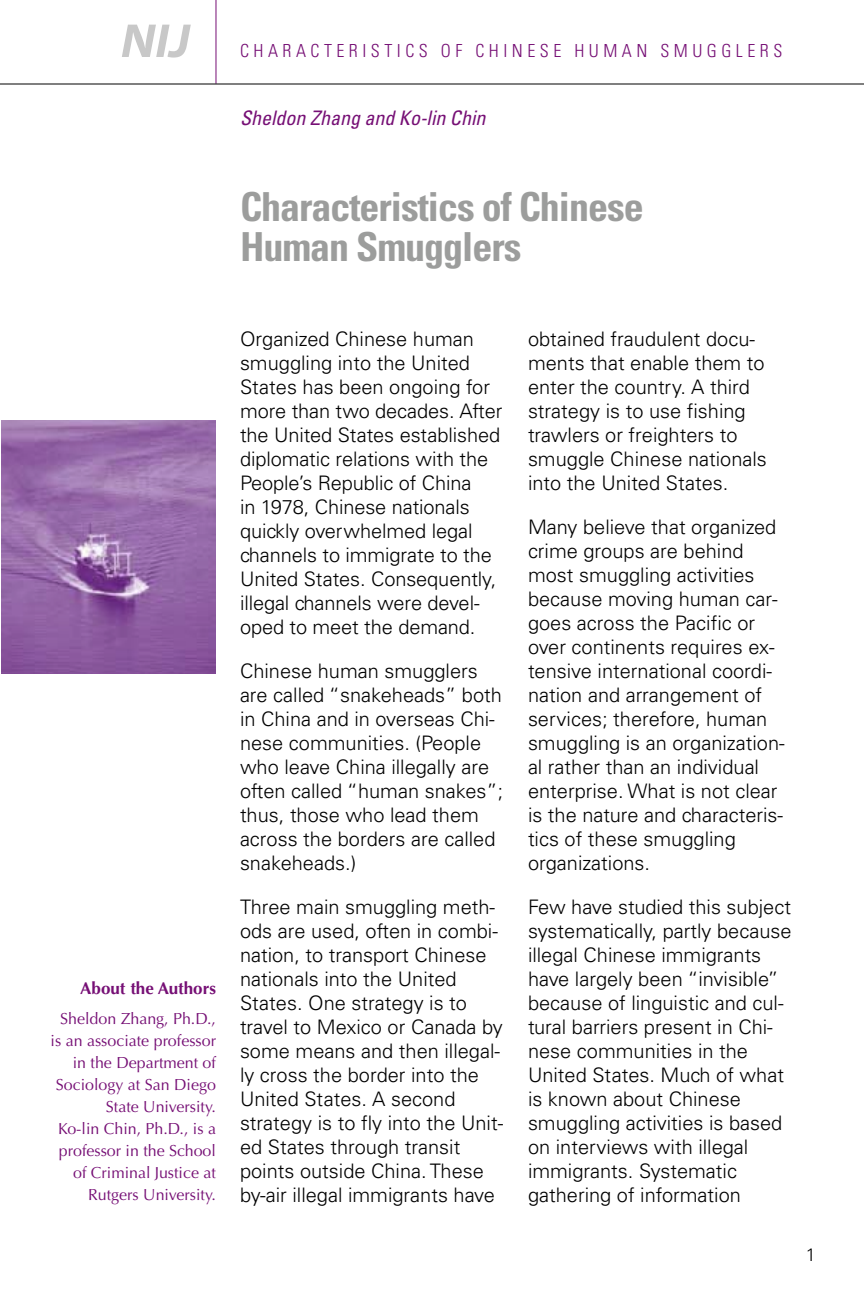
<style>
.page{position:relative;width:864px;height:1296px;background:#fff}
.page>*{position:absolute;margin:0;border:0;box-sizing:border-box;transform-origin:0 0}
.t1{font:700 condensed 40px/40px "Univers";letter-spacing:-.025em;color:#9c9d9c}
.t2{font:300 20px/24px "Univers";color:#000}
.t3{font:italic condensed 20px "Univers";color:#760f75}
.t4{font:300 condensed 18px "Univers";letter-spacing:.25em;color:#760f75}
.t5{font:300 18px "Univers";color:#000}
.t6{font:700 17px "Optima";color:#760f75}
.t7{font:16px/22px "Optima";color:#760f75;text-align:right}
</style>
<div class="page">
<hr style="left:215px;top:0;width:1px;height:84px;background:#760f75">
<hr style="left:0;top:84px;width:864px;height:1px;background:#000">
<svg style="left:122px;top:25px;width:69px;height:33px"></svg>
<img style="left:2px;top:420px;width:214px;height:254px">
<p class="t4" style="left:240px;top:44px;width:544px">CHARACTERISTICS OF CHINESE HUMAN SMUGGLERS</p>
<p class="t3" style="left:240px;top:110px;width:247px">Sheldon Zhang and Ko-lin Chin</p>
<h1 class="t1" style="left:240px;top:191px;width:405px">Characteristics of Chinese<br>Human Smugglers</h1>
<h2 class="t6" style="left:80px;top:982px;width:137px">About the Authors</h2>
<p class="t7" style="left:51px;top:1009px;width:167px">Sheldon Zhang, Ph.D., is an associate professor in the Department of<br>Sociology at San Diego<br>State University.<br>Ko-lin Chin, Ph.D., is a professor in the School of Criminal Justice at<br>Rutgers University.</p>
<p class="t2" style="left:240px;top:329px;width:264px">Organized Chinese human smuggling into the United<br>States has been ongoing for more than two decades. After the United States established diplomatic relations with the<br>People’s Republic of China<br>in 1978, Chinese nationals quickly overwhelmed legal channels to immigrate to the<br>United States. Consequently, illegal channels were devel&shy;oped to meet the demand.</p>
<p class="t2" style="left:240px;top:661px;width:265px">Chinese human smugglers are called “snakeheads” both in China and in overseas Chi&shy;nese communities. (People who leave China illegally are often called “human snakes”; thus, those who lead them across the borders are called snakeheads.)</p>
<p class="t2" style="left:240px;top:897px;width:265px">Three main smuggling meth&shy;ods are used, often in combi&shy;nation, to transport Chinese nationals into the United<br>States. One strategy is to travel to Mexico or Canada by some means and then illegal&shy;ly cross the border into the<br>United States. A second strategy is to fly into the Unit&shy;ed States through transit points outside China. These by-air illegal immigrants have</p>
<p class="t2" style="left:528px;top:329px;width:240px">obtained fraudulent docu&shy;ments that enable them to enter the country. A third strategy is to use fishing trawlers or freighters to smuggle Chinese nationals into the United States.</p>
<p class="t2" style="left:528px;top:517px;width:258px">Many believe that organized crime groups are behind most smuggling activities because moving human car&shy;goes across the Pacific or over continents requires ex&shy;tensive international coordi&shy;nation and arrangement of services; therefore, human smuggling is an organization&shy;al rather than an individual enterprise. What is not clear is the nature and characteris&shy;tics of these smuggling organizations.</p>
<p class="t2" style="left:528px;top:897px;width:265px">Few have studied this subject systematically, partly because illegal Chinese immigrants have largely been “invisible” because of linguistic and cul&shy;tural barriers present in Chi&shy;nese communities in the<br>United States. Much of what is known about Chinese smuggling activities is based on interviews with illegal immigrants. Systematic gathering of information</p>
<p class="t5" style="left:806px;top:1248px;width:12px">1</p>
</div>
